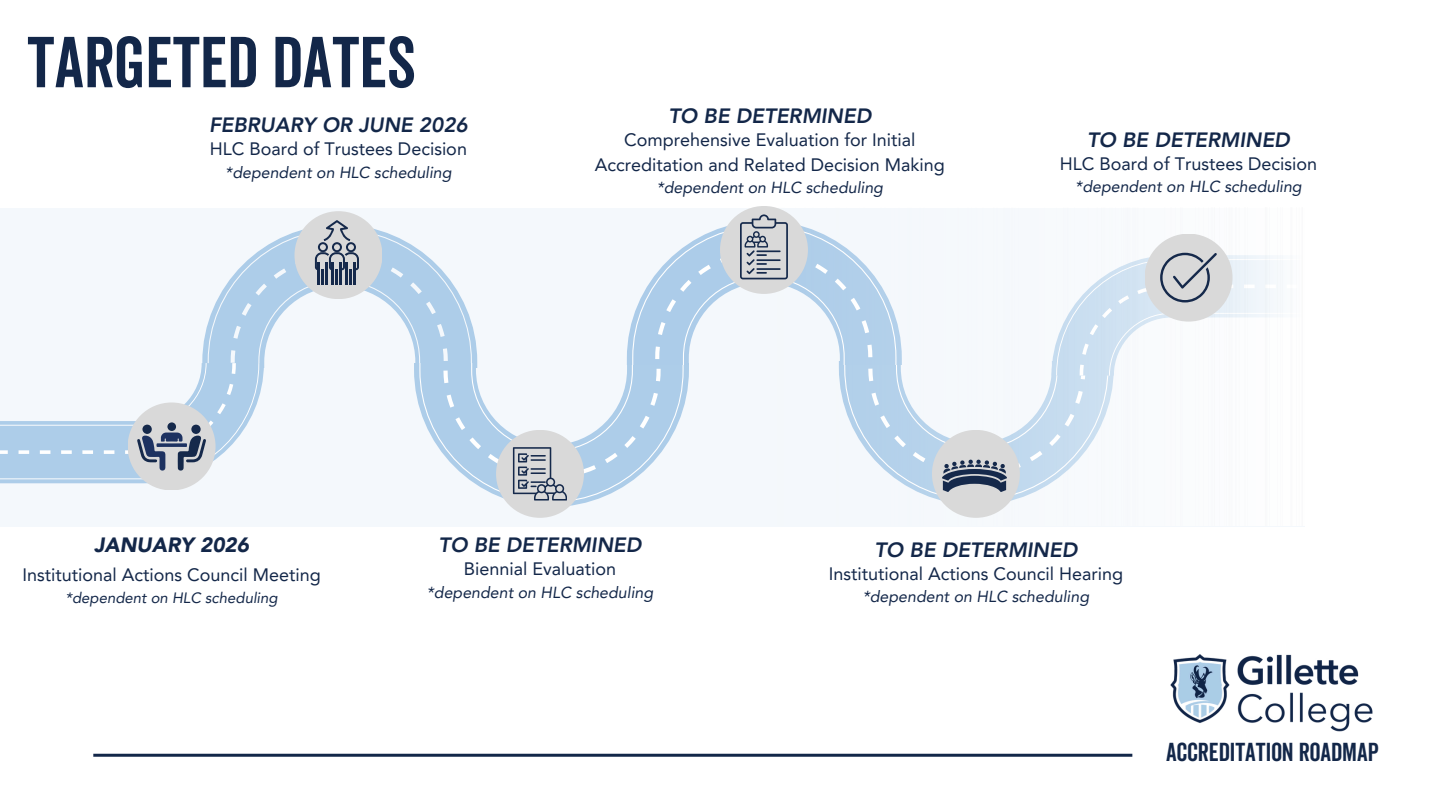
<style>
.page{position:relative;width:1440px;height:810px;background:#fff}
.page>*{position:absolute;margin:0;border:0;box-sizing:border-box;transform-origin:0 0}
.t1{font:69.8px "Veneer Clean";color:#132749}
.t2{font:25.2px "Veneer Clean";color:#132749}
.t3{font:italic 800 20.7px "Avenir LT Pro";color:#132749}
.t4{font:italic 900 20.7px "Avenir LT Pro";color:#132749}
.t5{font:18px/24.8px "Avenir LT Pro";color:#132749;text-align:center}
.t6{font:italic 16px "Avenir LT Pro";color:#132749}
.t7{font:italic 15px "Avenir LT Pro";color:#132749}
</style>
<div class="page">
<div style="left:0;top:208px;width:1440px;height:319px;background:#f4f8fc"></div>
<img style="left:1118px;top:654px;width:255px;height:103px">
<hr style="left:93px;top:754px;width:1039px;height:3px;background:#132749">
<img style="left:742px;top:209px;width:554px;height:308px">
<div style="left:932px;top:430px;width:88px;height:88px;background:#d9d9d9;border-radius:50%"></div>
<div style="left:720px;top:206px;width:88px;height:88px;background:#d9d9d9;border-radius:50%"></div>
<div style="left:1305px;top:206px;width:135px;height:320px;background:#fff"></div>
<div style="left:1145px;top:234px;width:88px;height:88px;background:#d9d9d9;border-radius:50%"></div>
<div style="left:496px;top:430px;width:88px;height:88px;background:#d9d9d9;border-radius:50%"></div>
<svg style="left:0;top:214px;width:1114px;height:293px"></svg>
<svg style="left:1160px;top:253px;width:57px;height:49px"></svg>
<p class="t1" style="left:27px;top:21px;width:390px">TARGETED DATES</p>
<h4 class="t3" style="left:209px;top:117px;width:260px">FEBRUARY OR JUNE 2026</h4>
<h3 class="t5" style="left:210px;top:138px;width:259px">HLC Board of Trustees Decision</h3>
<h3 class="t6" style="left:225px;top:166px;width:228px">*dependent on HLC scheduling</h3>
<p class="t3" style="left:668px;top:107px;width:204px">TO BE DETERMINED</p>
<p class="t5" style="left:595px;top:129px;width:352px">Comprehensive Evaluation for Initial<br>Accreditation and Related Decision Making</p>
<p class="t6" style="left:657px;top:181px;width:228px">*dependent on HLC scheduling</p>
<p class="t3" style="left:1087px;top:132px;width:204px">TO BE DETERMINED</p>
<p class="t5" style="left:1060px;top:153px;width:259px">HLC Board of Trustees Decision</p>
<p class="t6" style="left:1075px;top:180px;width:228px">*dependent on HLC scheduling</p>
<h4 class="t4" style="left:94px;top:537px;width:157px">JANUARY 2026</h4>
<p class="t5" style="left:22px;top:564px;width:300px">Institutional Actions Council Meeting</p>
<p class="t7" style="left:65px;top:592px;width:214px">*dependent on HLC scheduling</p>
<h4 class="t3" style="left:439px;top:537px;width:204px">TO BE DETERMINED</h4>
<p class="t5" style="left:464px;top:558px;width:154px">Biennial Evaluation</p>
<h3 class="t6" style="left:427px;top:586px;width:228px">*dependent on HLC scheduling</h3>
<p class="t3" style="left:874px;top:541px;width:204px">TO BE DETERMINED</p>
<p class="t5" style="left:829px;top:563px;width:296px">Institutional Actions Council Hearing</p>
<p class="t6" style="left:863px;top:590px;width:228px">*dependent on HLC scheduling</p>
<h1 class="t2" style="left:1166px;top:737px;width:214px">ACCREDITATION ROADMAP</h1>
</div>
